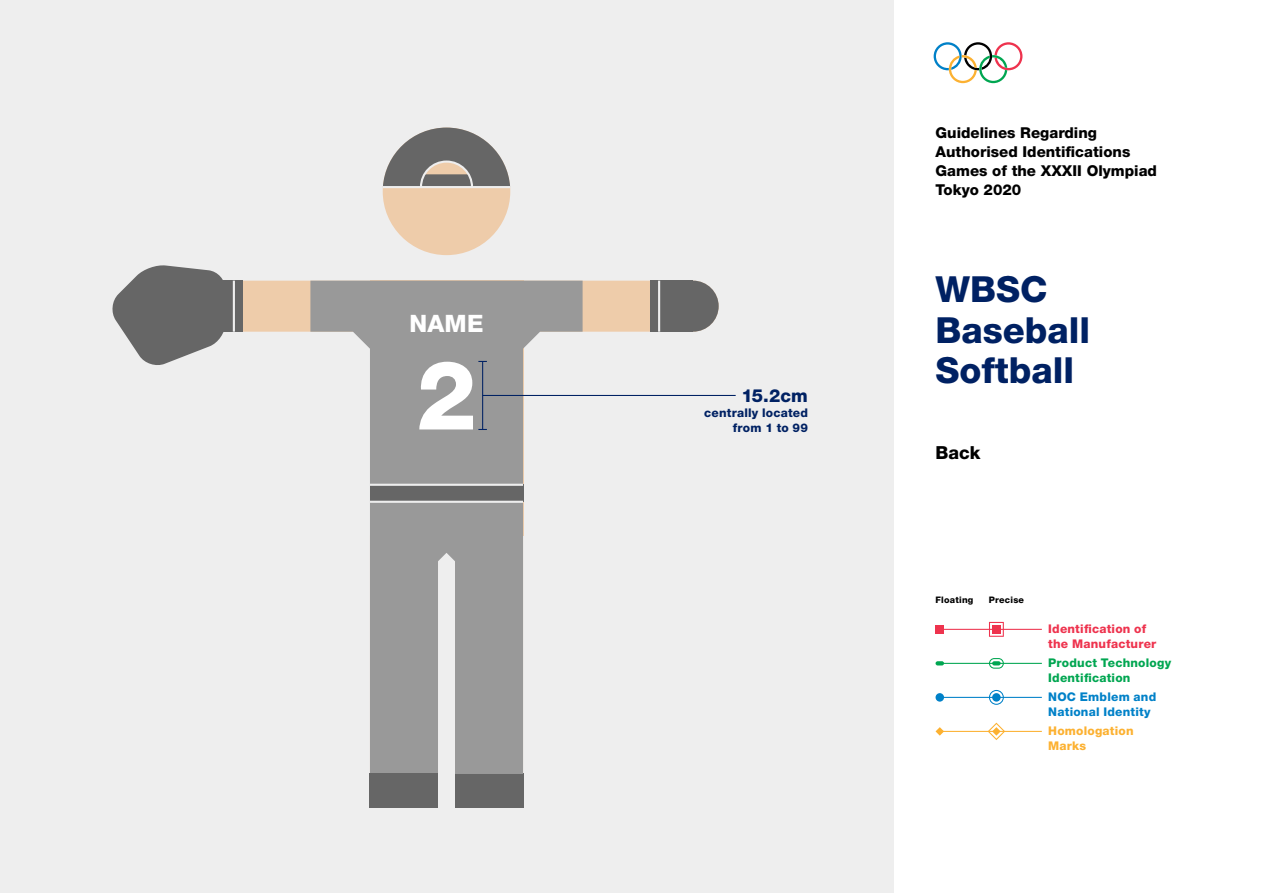
<style>
.page{position:relative;width:1263px;height:893px;background:#fff}
.page>*{position:absolute;margin:0;border:0;box-sizing:border-box;transform-origin:0 0}
.t1{font:800 96px "Helvetica Neue LT Std";color:#fff}
.t2{font:800 36px/40.5px "Helvetica Neue LT Std";color:#002163}
.t3{font:800 24px "Helvetica Neue LT Std";color:#fff}
.t4{font:800 18px "Helvetica Neue LT Std";color:#002163}
.Subtitle{font:800 18px "Helvetica Neue LT Std";color:#000}
.t5{font:800 15px/18.8px "Helvetica Neue LT Std";color:#000}
.t6{font:800 12px/15px "Helvetica Neue LT Std";letter-spacing:.02em;color:#ee334e}
.t7{font:800 12px/15px "Helvetica Neue LT Std";letter-spacing:.02em;color:#00a651}
.t8{font:800 12px/15px "Helvetica Neue LT Std";letter-spacing:.02em;color:#0081c8}
.t9{font:800 12px "Helvetica Neue LT Std";letter-spacing:.015em;color:#002163}
.t10{font:800 12px/15px "Helvetica Neue LT Std";letter-spacing:.015em;color:#fcb131}
.t11{font:800 9px "Helvetica Neue LT Std";letter-spacing:.025em;color:#000}
</style>
<div class="page">
<div style="left:0;top:0;width:893px;height:893px;background:#eee"></div>
<svg style="left:934px;top:42px;width:88px;height:41px"></svg>
<div style="left:383px;top:128px;width:127px;height:127px;background:#eca;border-radius:50%"></div>
<div style="left:174px;top:281px;width:545px;height:51px;background:#eca;border-radius:26px"></div>
<svg style="left:310px;top:281px;width:273px;height:221px;fill:#999"></svg>
<div style="left:455px;top:774px;width:68px;height:34px;background:#666"></div>
<svg style="left:370px;top:503px;width:153px;height:271px"></svg>
<div style="left:370px;top:485px;width:153px;height:17px;background:#666"></div>
<hr style="left:370px;top:501px;width:153px;height:2px;background:#eee">
<hr style="left:370px;top:484px;width:153px;height:2px;background:#eee">
<hr style="left:483px;top:395px;width:253px;height:1px;background:#002163">
<hr style="left:482px;top:361px;width:1px;height:68px;background:#002163">
<div style="left:370px;top:774px;width:68px;height:34px;background:#666"></div>
<svg style="left:383px;top:128px;width:127px;height:61px"></svg>
<hr style="left:383px;top:186px;width:127px;height:2px;background:#eee">
<div style="left:651px;top:281px;width:42px;height:51px;background:#666"></div>
<div style="left:668px;top:281px;width:51px;height:51px;background:#666;border-radius:50%"></div>
<hr style="left:658px;top:281px;width:2px;height:51px;background:#eee">
<div style="left:200px;top:281px;width:42px;height:51px;background:#666"></div>
<svg style="left:112px;top:265px;width:113px;height:100px"></svg>
<hr style="left:233px;top:281px;width:2px;height:51px;background:#eee">
<hr style="left:940px;top:629px;width:102px;height:1px;background:#ee334e">
<div style="left:935px;top:625px;width:9px;height:9px;background:#ee334e"></div>
<svg style="left:989px;top:622px;width:15px;height:15px"></svg>
<div style="left:992px;top:625px;width:9px;height:9px;background:#ee334e"></div>
<hr style="left:940px;top:663px;width:102px;height:1px;background:#00a651">
<svg style="left:935px;top:661px;width:9px;height:4px"></svg>
<svg style="left:989px;top:658px;width:15px;height:11px"></svg>
<hr style="left:940px;top:697px;width:102px;height:1px;background:#0081c8">
<div style="left:935px;top:693px;width:9px;height:9px;background:#0081c8;border-radius:50%"></div>
<svg style="left:989px;top:690px;width:15px;height:15px"></svg>
<div style="left:992px;top:693px;width:9px;height:9px;background:#0081c8;border-radius:50%"></div>
<hr style="left:940px;top:731px;width:102px;height:1px;background:#fcb131">
<svg style="left:935px;top:727px;width:9px;height:9px"></svg>
<svg style="left:988px;top:723px;width:17px;height:17px"></svg>
<p class="t3" style="left:409px;top:309px;width:75px">NAME</p>
<p class="t1" style="left:416px;top:338px;width:62px">2</p>
<p class="t4" style="left:741px;top:385px;width:68px">15.2cm</p>
<p class="t9" style="left:704px;top:405px;width:105px">centrally located</p>
<p class="t9" style="left:733px;top:420px;width:77px">from 1 to 99</p>
<p class="t5" style="left:935px;top:124px;width:223px">Guidelines Regarding<br>Authorised Identifications<br>Games of the XXXII Olympiad<br>Tokyo 2020</p>
<h2 class="t2" style="left:935px;top:269px;width:156px">WBSC<br>Baseball<br>Softball</h2>
<p class="Subtitle" style="left:935px;top:442px;width:47px">Back</p>
<p class="t11" style="left:935px;top:594px;width:39px">Floating</p>
<p class="t11" style="left:989px;top:594px;width:37px">Precise</p>
<p class="t6" style="left:1048px;top:621px;width:110px">Identification of the Manufacturer</p>
<p class="t7" style="left:1048px;top:655px;width:124px">Product Technology<br>Identification</p>
<p class="t8" style="left:1048px;top:689px;width:110px">NOC Emblem and<br>National Identity</p>
<p class="t10" style="left:1048px;top:723px;width:87px">Homologation<br>Marks</p>
</div>
